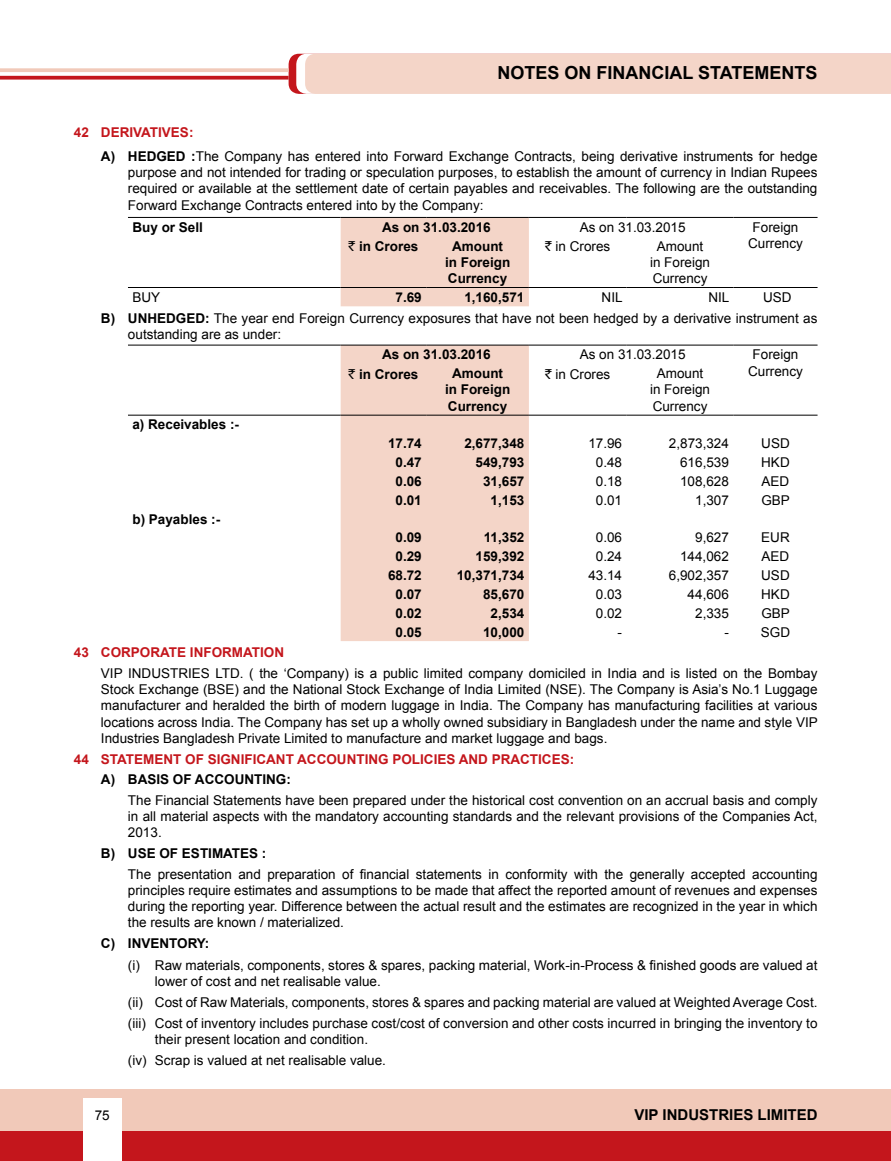
<style>
.page{position:relative;width:891px;height:1161px;background:#fff}
.page>*{position:absolute;margin:0;border:0;box-sizing:border-box;transform-origin:0 0}
.t1{font:700 18px "Arial";color:#000}
.t2{font:700 15px "Arial";color:#000}
.t3{font:13.5px/16.2px "Arial";color:#000}
.t4{font:700 13.5px/16.2px "Arial";color:#000}
.t5{font:700 13.5px "Arial";color:#c4161c}
.s1{font-weight:700;color:#c4161c}
.s2{font-weight:700}
.s3{font-family:"Rupee Foradian";font-weight:400}
.s4{font-family:"Rupee Foradian"}
</style>
<div class="page">
<div style="left:289px;top:54px;width:602px;height:40px;background:#f4d5c8"></div>
<svg style="left:0;top:76px;width:289px;height:4px"></svg>
<svg style="left:0;top:68px;width:289px;height:4px"></svg>
<div style="left:0;top:1090px;width:891px;height:56px;background:#f1c9b9"></div>
<div style="left:0;top:1132px;width:891px;height:29px;background:#c4161c"></div>
<div style="left:83px;top:1098px;width:39px;height:63px;background:#fff"></div>
<div style="left:341px;top:218px;width:188px;height:88px;background:#f4d5c8"></div>
<hr style="left:128px;top:217px;width:213px;height:1px;background:#000">
<hr style="left:341px;top:217px;width:85px;height:1px;background:#000">
<hr style="left:426px;top:217px;width:103px;height:1px;background:#000">
<hr style="left:529px;top:217px;width:98px;height:1px;background:#000">
<hr style="left:627px;top:217px;width:106px;height:1px;background:#000">
<hr style="left:733px;top:217px;width:85px;height:1px;background:#000">
<hr style="left:733px;top:287px;width:85px;height:1px;background:#000">
<hr style="left:128px;top:287px;width:213px;height:1px;background:#000">
<hr style="left:341px;top:287px;width:85px;height:1px;background:#000">
<hr style="left:426px;top:287px;width:103px;height:1px;background:#000">
<hr style="left:529px;top:287px;width:98px;height:1px;background:#000">
<hr style="left:627px;top:287px;width:106px;height:1px;background:#000">
<div style="left:341px;top:346px;width:188px;height:295px;background:#f4d5c8"></div>
<hr style="left:128px;top:345px;width:213px;height:1px;background:#000">
<hr style="left:128px;top:415px;width:213px;height:1px;background:#000">
<hr style="left:341px;top:345px;width:85px;height:1px;background:#000">
<hr style="left:426px;top:345px;width:103px;height:1px;background:#000">
<hr style="left:529px;top:345px;width:98px;height:1px;background:#000">
<hr style="left:627px;top:345px;width:106px;height:1px;background:#000">
<hr style="left:733px;top:345px;width:85px;height:1px;background:#000">
<hr style="left:733px;top:415px;width:85px;height:1px;background:#000">
<hr style="left:341px;top:415px;width:85px;height:1px;background:#000">
<hr style="left:426px;top:415px;width:103px;height:1px;background:#000">
<hr style="left:529px;top:415px;width:98px;height:1px;background:#000">
<hr style="left:627px;top:415px;width:106px;height:1px;background:#000">
<h1 class="t1" style="left:498px;top:61px;width:322px">NOTES ON FINANCIAL STATEMENTS</h1>
<p class="t3" style="left:101px;top:121px;width:718px;line-height:23.7px;text-indent:-27px"><span class="s1">42 DERIVATIVES:<br></span><span class="s2">A) HEDGED :</span>The Company has entered into Forward Exchange Contracts, being derivative instruments for hedge</p>
<p class="t3" style="left:128px;top:164px;width:691px;text-align:justify">purpose and not intended for trading or speculation purposes, to establish the amount of currency in Indian Rupees required or available at the settlement date of certain payables and receivables. The following are the outstanding Forward Exchange Contracts entered into by the Company:</p>
<p class="t4" style="left:132px;top:219px;width:72px">Buy or Sell</p>
<p class="t4" style="left:382px;top:219px;width:110px">As on 31.03.2016</p>
<p class="t3" style="left:580px;top:219px;width:107px">As on 31.03.2015</p>
<p class="t3" style="left:753px;top:219px;width:47px">Foreign</p>
<p class="t4" style="left:349px;top:239px;width:71px"><span class="s3">`</span> in Crores</p>
<p class="t4" style="left:452px;top:238px;width:52px">Amount</p>
<p class="t3" style="left:748px;top:235px;width:56px">Currency</p>
<p class="t4" style="left:445px;top:254px;width:67px">in Foreign<br>Currency</p>
<p class="t3" style="left:545px;top:238px;width:67px"><span class="s4">`</span> in Crores</p>
<p class="t3" style="left:650px;top:238px;width:62px;text-align:center">Amount in Foreign<br>Currency</p>
<p class="t3" style="left:101px;top:287px;width:718px;line-height:20.7px;text-indent:662px">USD<br><span class="s2">B) UNHEDGED:</span> The year end Foreign Currency exposures that have not been hedged by a derivative instrument as</p>
<p class="t3" style="left:128px;top:326px;width:155px">outstanding are as under:</p>
<p class="t4" style="left:382px;top:347px;width:110px">As on 31.03.2016</p>
<p class="t3" style="left:580px;top:347px;width:107px">As on 31.03.2015</p>
<p class="t3" style="left:753px;top:347px;width:47px">Foreign</p>
<p class="t4" style="left:349px;top:366px;width:71px"><span class="s3">`</span> in Crores</p>
<p class="t4" style="left:452px;top:366px;width:52px">Amount</p>
<p class="t3" style="left:748px;top:363px;width:56px">Currency</p>
<p class="t4" style="left:445px;top:382px;width:67px">in Foreign<br>Currency</p>
<p class="t3" style="left:132px;top:289px;width:29px">BUY</p>
<p class="t4" style="left:396px;top:289px;width:28px">7.69</p>
<p class="t4" style="left:464px;top:289px;width:62px">1,160,571</p>
<p class="t3" style="left:602px;top:289px;width:23px">NIL</p>
<p class="t3" style="left:708px;top:289px;width:23px">NIL</p>
<p class="t3" style="left:545px;top:366px;width:67px"><span class="s4">`</span> in Crores</p>
<p class="t3" style="left:650px;top:366px;width:62px;text-align:center">Amount in Foreign<br>Currency</p>
<p class="t4" style="left:132px;top:417px;width:108px">a) Receivables :-</p>
<p class="t4" style="left:132px;top:511px;width:89px">b) Payables :-</p>
<p class="t4" style="left:388px;top:436px;width:35px">17.74</p>
<p class="t4" style="left:464px;top:436px;width:62px">2,677,348</p>
<p class="t3" style="left:588px;top:436px;width:35px">17.96</p>
<p class="t3" style="left:669px;top:436px;width:62px">2,873,324</p>
<p class="t3" style="left:761px;top:436px;width:30px">USD</p>
<p class="t4" style="left:396px;top:455px;width:28px">0.47</p>
<p class="t4" style="left:476px;top:455px;width:50px">549,793</p>
<p class="t3" style="left:596px;top:454px;width:28px">0.48</p>
<p class="t3" style="left:680px;top:454px;width:50px">616,539</p>
<p class="t3" style="left:761px;top:454px;width:30px">HKD</p>
<p class="t4" style="left:396px;top:474px;width:28px">0.06</p>
<p class="t4" style="left:483px;top:474px;width:43px">31,657</p>
<p class="t3" style="left:596px;top:473px;width:28px">0.18</p>
<p class="t3" style="left:680px;top:473px;width:50px">108,628</p>
<p class="t3" style="left:762px;top:473px;width:29px">AED</p>
<p class="t4" style="left:396px;top:492px;width:28px">0.01</p>
<p class="t4" style="left:491px;top:492px;width:35px">1,153</p>
<p class="t3" style="left:596px;top:492px;width:28px">0.01</p>
<p class="t3" style="left:695px;top:492px;width:35px">1,307</p>
<p class="t3" style="left:761px;top:492px;width:30px">GBP</p>
<p class="t4" style="left:396px;top:530px;width:28px">0.09</p>
<p class="t4" style="left:484px;top:530px;width:42px">11,352</p>
<p class="t3" style="left:596px;top:530px;width:28px">0.06</p>
<p class="t3" style="left:695px;top:530px;width:35px">9,627</p>
<p class="t3" style="left:761px;top:530px;width:30px">EUR</p>
<p class="t4" style="left:396px;top:549px;width:28px">0.29</p>
<p class="t4" style="left:476px;top:549px;width:50px">159,392</p>
<p class="t3" style="left:596px;top:549px;width:28px">0.24</p>
<p class="t3" style="left:680px;top:549px;width:50px">144,062</p>
<p class="t3" style="left:762px;top:549px;width:29px">AED</p>
<p class="t4" style="left:388px;top:568px;width:35px">68.72</p>
<p class="t4" style="left:457px;top:568px;width:69px">10,371,734</p>
<p class="t3" style="left:588px;top:567px;width:35px">43.14</p>
<p class="t3" style="left:669px;top:567px;width:62px">6,902,357</p>
<p class="t3" style="left:761px;top:567px;width:30px">USD</p>
<p class="t4" style="left:396px;top:587px;width:28px">0.07</p>
<p class="t4" style="left:483px;top:587px;width:43px">85,670</p>
<p class="t3" style="left:596px;top:586px;width:28px">0.03</p>
<p class="t3" style="left:688px;top:586px;width:43px">44,606</p>
<p class="t3" style="left:761px;top:586px;width:30px">HKD</p>
<p class="t4" style="left:396px;top:605px;width:28px">0.02</p>
<p class="t4" style="left:491px;top:605px;width:35px">2,534</p>
<p class="t3" style="left:596px;top:605px;width:28px">0.02</p>
<p class="t3" style="left:695px;top:605px;width:35px">2,335</p>
<p class="t3" style="left:761px;top:605px;width:30px">GBP</p>
<p class="t4" style="left:396px;top:624px;width:28px">0.05</p>
<p class="t4" style="left:483px;top:624px;width:43px">10,000</p>
<p class="t3" style="left:618px;top:624px;width:6px">-</p>
<p class="t3" style="left:724px;top:624px;width:67px">- SGD</p>
<p class="t5" style="left:74px;top:644px;width:212px">43 CORPORATE INFORMATION</p>
<p class="t3" style="left:101px;top:665px;width:718px;text-align:justify">VIP INDUSTRIES LTD. ( the ‘Company) is a public limited company domiciled in India and is listed on the Bombay Stock Exchange (BSE) and the National Stock Exchange of India Limited (NSE). The Company is Asia’s No.1 Luggage manufacturer and heralded the birth of modern luggage in India. The Company has manufacturing facilities at various locations across India. The Company has set up a wholly owned subsidiary in Bangladesh under the name and style VIP Industries Bangladesh Private Limited to manufacture and market luggage and bags.</p>
<p class="t5" style="left:74px;top:750px;width:502px">44 STATEMENT OF SIGNIFICANT ACCOUNTING POLICIES AND PRACTICES:</p>
<p class="t4" style="left:101px;top:772px;width:191px">A) BASIS OF ACCOUNTING:</p>
<p class="t3" style="left:128px;top:792px;width:691px;text-align:justify">The Financial Statements have been prepared under the historical cost convention on an accrual basis and comply in all material aspects with the mandatory accounting standards and the relevant provisions of the Companies Act, 2013.</p>
<p class="t4" style="left:101px;top:846px;width:167px">B) USE OF ESTIMATES :</p>
<p class="t3" style="left:128px;top:866px;width:691px;text-align:justify">The presentation and preparation of financial statements in conformity with the generally accepted accounting principles require estimates and assumptions to be made that affect the reported amount of revenues and expenses during the reporting year. Difference between the actual result and the estimates are recognized in the year in which the results are known / materialized.</p>
<p class="t4" style="left:101px;top:936px;width:110px">C) INVENTORY:</p>
<p class="t3" style="left:155px;top:958px;width:664px;text-indent:-27px">(i) Raw materials, components, stores &amp; spares, packing material, Work-in-Process &amp; finished goods are valued at lower of cost and net realisable value.</p>
<p class="t3" style="left:128px;top:992px;width:691px;line-height:20.7px">(ii) Cost of Raw Materials, components, stores &amp; spares and packing material are valued at Weighted Average Cost. (iii) Cost of inventory includes purchase cost/cost of conversion and other costs incurred in bringing the inventory to</p>
<p class="t3" style="left:128px;top:1029px;width:260px;line-height:20.7px;text-indent:27px">their present location and condition. (iv) Scrap is valued at net realisable value.</p>
<p class="t3" style="left:95px;top:1108px;width:17px">75</p>
<p class="t2" style="left:634px;top:1105px;width:185px">VIP INDUSTRIES LIMITED</p>
</div>
